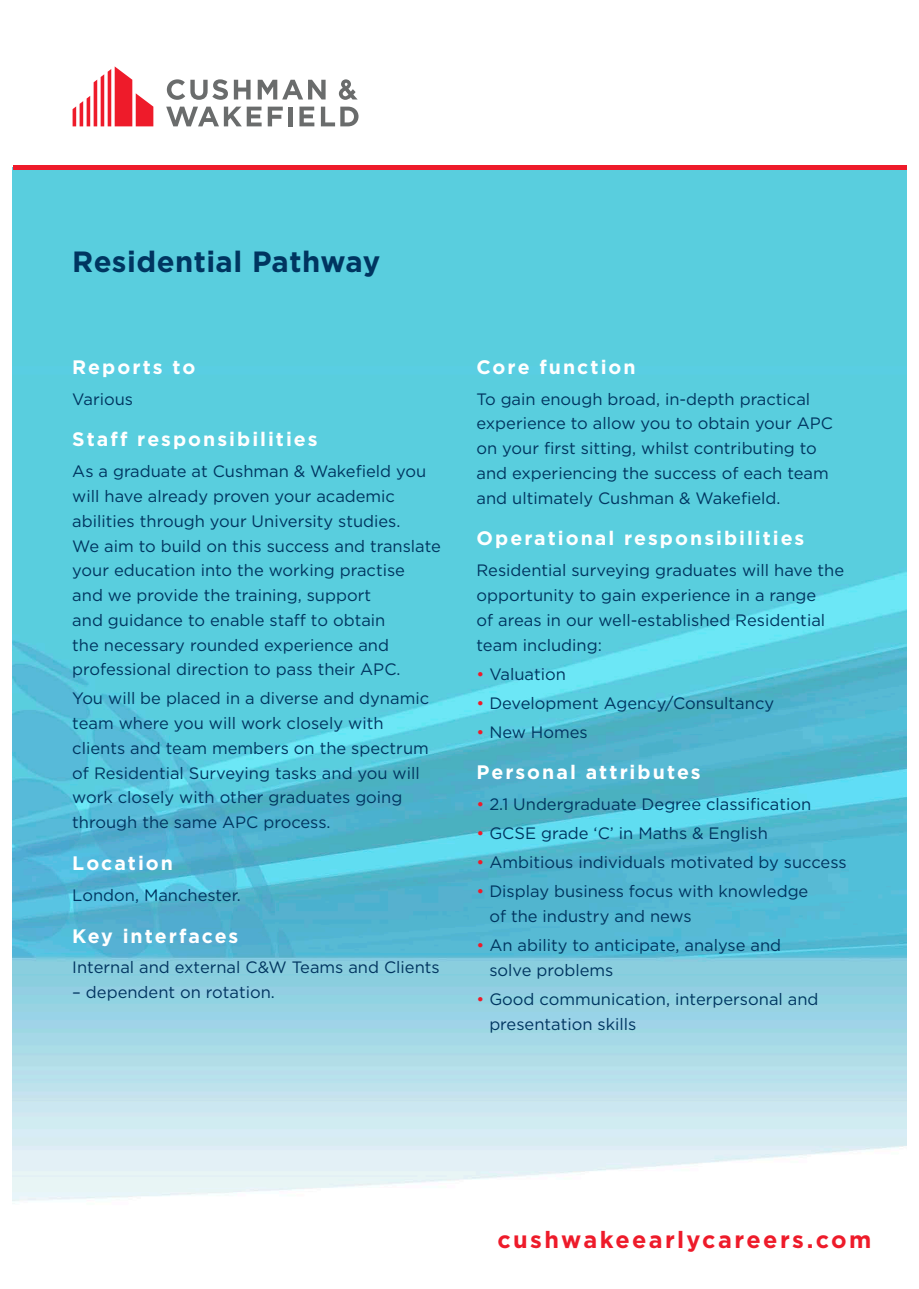
<style>
.page{position:relative;width:919px;height:1289px;background:#fff}
.page>*{position:absolute;margin:0;border:0;box-sizing:border-box;transform-origin:0 0}
.Job_Title_Heading{font:700 29.25px "Gotham";letter-spacing:.015em;color:#003560}
.t1{font:700 23.4px "Gotham";letter-spacing:.1em;color:#ee1b2a}
.Sub_Head{font:700 19.5px "Gotham";letter-spacing:.105em;color:#fff}
.Body_Copy{font:16.5px/24.8px "Gotham";color:#003560}
.Sub_Head-2{font:16.5px/24.8px "Gotham";color:#003560}
.s1{color:#ee1b2a}
</style>
<div class="page">
<img style="left:13px;top:169px;width:893px;height:1033px">
<hr style="left:13px;top:165px;width:893px;height:4px;background:#ee1b2a">
<svg style="left:73px;top:66px;width:80px;height:60px"></svg>
<svg style="left:234px;top:80px;width:16px;height:19px"></svg>
<hr style="left:289px;top:107px;width:4px;height:19px;background:#6a6c6c">
<svg style="left:299px;top:107px;width:15px;height:19px"></svg>
<svg style="left:321px;top:107px;width:37px;height:19px"></svg>
<svg style="left:167px;top:79px;width:61px;height:21px"></svg>
<svg style="left:258px;top:80px;width:67px;height:19px"></svg>
<svg style="left:268px;top:107px;width:15px;height:19px"></svg>
<svg style="left:166px;top:107px;width:95px;height:19px"></svg>
<svg style="left:339px;top:79px;width:18px;height:21px"></svg>
<p class="Job_Title_Heading" style="left:72px;top:243px;width:309px">Residential Pathway</p>
<p class="Sub_Head" style="left:72px;top:354px;width:125px">Reports to</p>
<p class="Body_Copy" style="left:72px;top:386px;width:62px">Various</p>
<p class="Sub_Head" style="left:72px;top:426px;width:247px">Staff responsibilities</p>
<p class="Body_Copy" style="left:72px;top:458px;width:370px">As a graduate at Cushman &amp; Wakefield you will have already proven your academic abilities through your University studies.<br>We aim to build on this success and translate your education into the working practise<br>and we provide the training, support<br>and guidance to enable staff to obtain<br>the necessary rounded experience and professional direction to pass their APC.</p>
<p class="Body_Copy" style="left:72px;top:685px;width:358px">You will be placed in a diverse and dynamic team where you will work closely with clients and team members on the spectrum of Residential Surveying tasks and you will work closely with other graduates going through the same APC process.</p>
<p class="Sub_Head" style="left:72px;top:850px;width:102px">Location</p>
<p class="Body_Copy" style="left:72px;top:882px;width:170px">London, Manchester.</p>
<p class="Sub_Head" style="left:72px;top:922px;width:167px">Key interfaces</p>
<p class="Body_Copy" style="left:72px;top:954px;width:369px">Internal and external C&amp;W Teams and Clients</p>
<p class="Body_Copy" style="left:72px;top:979px;width:204px">– dependent on rotation.</p>
<p class="Sub_Head" style="left:476px;top:354px;width:161px">Core function</p>
<p class="Body_Copy" style="left:476px;top:386px;width:358px">To gain enough broad, in-depth practical experience to allow you to obtain your APC on your first sitting, whilst contributing to and experiencing the success of each team and ultimately Cushman &amp; Wakefield.</p>
<p class="Sub_Head" style="left:476px;top:525px;width:329px">Operational responsibilities</p>
<p class="Body_Copy" style="left:476px;top:557px;width:369px">Residential surveying graduates will have the opportunity to gain experience in a range<br>of areas in our well-established Residential team including:</p>
<p class="Body_Copy" style="left:476px;top:661px;width:91px"><span class="s1">•</span> Valuation</p>
<p class="Body_Copy" style="left:476px;top:690px;width:299px"><span class="s1">•</span> Development Agency/Consultancy</p>
<p class="Body_Copy" style="left:476px;top:719px;width:113px"><span class="s1">•</span> New Homes</p>
<p class="Sub_Head" style="left:476px;top:759px;width:226px">Personal attributes</p>
<p class="Sub_Head-2" style="left:476px;top:791px;width:336px"><span class="s1">•</span> 2.1 Undergraduate Degree classification</p>
<p class="Sub_Head-2" style="left:476px;top:820px;width:293px"><span class="s1">•</span> GCSE grade ‘C’ in Maths &amp; English</p>
<p class="Sub_Head-2" style="left:476px;top:849px;width:371px"><span class="s1">•</span> Ambitious individuals motivated by success</p>
<p class="Sub_Head-2" style="left:489px;top:878px;width:320px;text-indent:-13px"><span class="s1">•</span> Display business focus with knowledge of the industry and news</p>
<p class="Sub_Head-2" style="left:489px;top:932px;width:293px;text-indent:-13px"><span class="s1">•</span> An ability to anticipate, analyse and solve problems</p>
<p class="Sub_Head-2" style="left:489px;top:986px;width:330px;text-indent:-13px"><span class="s1">•</span> Good communication, interpersonal and presentation skills</p>
<p class="t1" style="left:497px;top:1223px;width:375px">cushwakeearlycareers.com</p>
</div>
